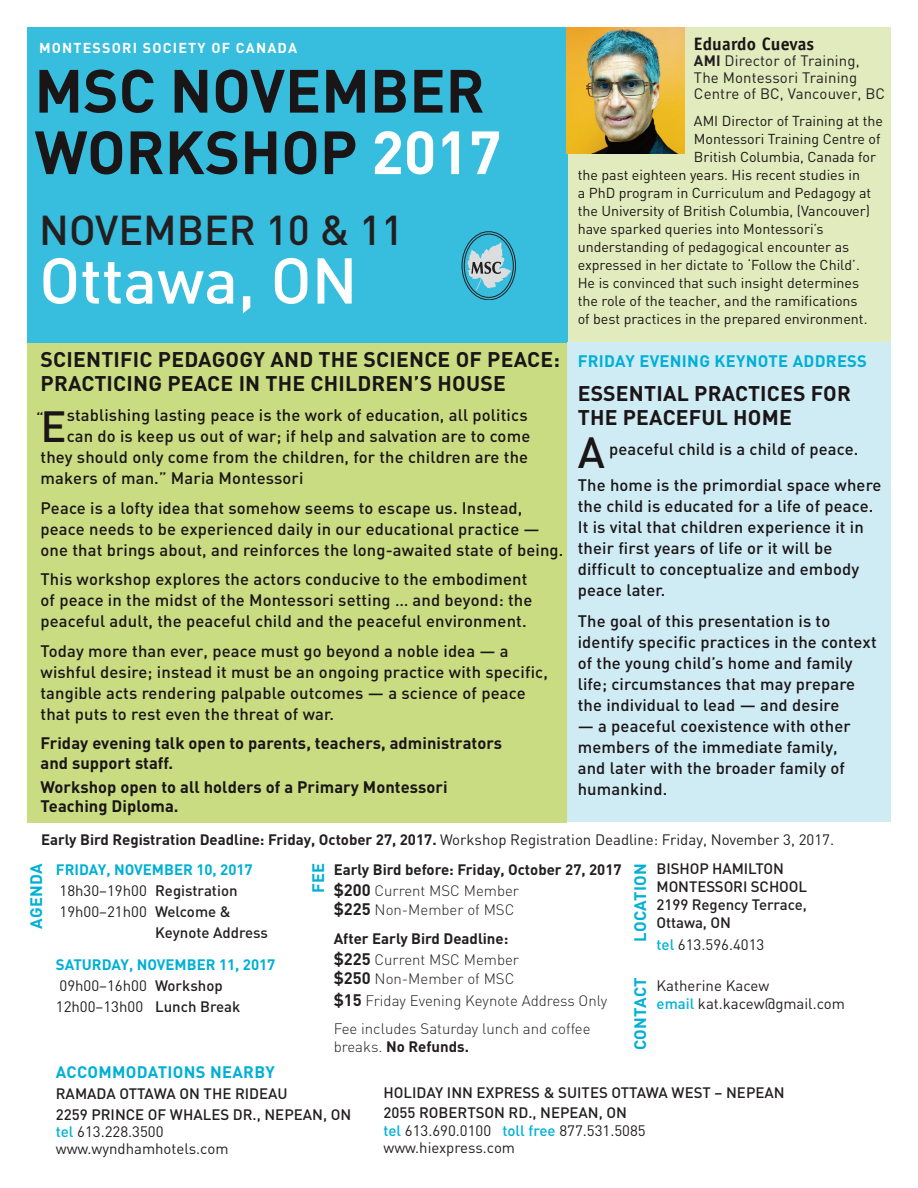
<style>
.page{position:relative;width:918px;height:1188px;background:#fff}
.page>*{position:absolute;margin:0;border:0;box-sizing:border-box;transform-origin:0 0}
.t1{font:500 63.6px "DIN";color:#fff}
.t2{font:700 60px/61.5px "DIN";color:#1a1516}
.t3{font:500 43.05px "DIN";color:#1a1516}
.t4{font:500 41.25px "DIN";color:#231f20}
.t5{font:700 21px/24px "DIN";letter-spacing:.01em;color:#1a1516}
.t6{font:700 18px "Officina Sans";letter-spacing:.01em;color:#1a1516}
.t7{font:500 16.5px/21px "DIN";letter-spacing:.01em;color:#1a1516}
.t8{font:700 16.5px/19.5px "DIN";letter-spacing:.005em;color:#1a1516}
.t9{font:700 16.5px "DIN";letter-spacing:.02em;color:#00b0d5}
.t10{font:15px/16.5px "DIN";color:#231f20}
.t11{font:700 15px/20.9px "DIN";color:#231f20}
.t12{font:500 15px/18px "DIN";color:#231f20}
.t13{font:300 15px/18.8px "DIN";color:#231f20}
.t14{font:700 15px/21px "DIN";color:#00b0d5}
.t15{font:14.25px "DIN";color:#1a1516}
.t16{font:700 14.25px "DIN";letter-spacing:.085em;color:#fff}
.s1{color:#fff}
.s2{font-weight:700}
.s3{font-weight:400}
.s4{font-weight:500}
.s5{font-weight:400;color:#231f20}
.s6{font-weight:500;color:#231f20}
.s7{font-size:16.5px}
.s8{font-weight:300}
.s9{font-weight:700;font-size:16.5px}
.s10{font-weight:500;color:#00b0d5}
</style>
<div class="page">
<div style="left:567px;top:27px;width:324px;height:317px;background:#e2ebbd"></div>
<div style="left:27px;top:340px;width:540px;height:482px;background:#cadc81"></div>
<div style="left:27px;top:27px;width:540px;height:315px;background:#37bddd"></div>
<div style="left:567px;top:343px;width:324px;height:479px;background:#cfebf4"></div>
<svg style="left:462px;top:232px;width:54px;height:68px"></svg>
<img style="left:567px;top:27px;width:118px;height:126px">
<p class="t16" style="left:39px;top:39px;width:260px">MONTESSORI SOCIETY OF CANADA</p>
<h2 class="t2" style="left:35px;top:61px;width:468px">MSC NOVEMBER<br>WORKSHOP <span class="s1">2017</span></h2>
<h3 class="t4" style="left:39px;top:207px;width:366px">NOVEMBER 10 &amp; 11</h3>
<h1 class="t1" style="left:39px;top:244px;width:320px">Ottawa, ON</h1>
<p class="t5" style="left:41px;top:348px;width:521px">SCIENTIFIC PEDAGOGY AND THE SCIENCE OF PEACE:<br>PRACTICING PEACE IN THE CHILDREN’S HOUSE</p>
<h3 class="t3" style="left:41px;top:402px;width:28px">E</h3>
<p class="t7" style="left:67px;top:405px;width:462px">stablishing lasting peace is the work of education, all politics</p>
<p class="t7" style="left:36px;top:409px;width:9px">“</p>
<p class="t7" style="left:67px;top:426px;width:465px">can do is keep us out of war; if help and salvation are to come</p>
<p class="t7" style="left:41px;top:447px;width:489px">they should only come from the children, for the children are the</p>
<p class="t7" style="left:41px;top:468px;width:264px">makers of man.” Maria Montessori</p>
<p class="t7" style="left:41px;top:497px;width:524px">Peace is a lofty idea that somehow seems to escape us. Instead, peace needs to be experienced daily in our educational practice — one that brings about, and reinforces the long-awaited state of being.</p>
<p class="t7" style="left:41px;top:569px;width:493px">This workshop explores the actors conducive to the embodiment of peace in the midst of the Montessori setting … and beyond: the peaceful adult, the peaceful child and the peaceful environment.</p>
<p class="t7" style="left:41px;top:641px;width:509px">Today more than ever, peace must go beyond a noble idea — a wishful desire; instead it must be an ongoing practice with specific, tangible acts rendering palpable outcomes — a science of peace that puts to rest even the threat of war.</p>
<p class="t8" style="left:40px;top:734px;width:463px">Friday evening talk open to parents, teachers, administrators and support staff.</p>
<p class="t8" style="left:40px;top:777px;width:409px">Workshop open to all holders of a Primary Montessori<br>Teaching Diploma.</p>
<p class="t6" style="left:694px;top:37px;width:122px">Eduardo Cuevas</p>
<p class="t10" style="left:694px;top:53px;width:193px"><span class="s2">AMI</span> Director of Training,<br>The Montessori Training<br>Centre of BC, Vancouver, BC</p>
<p class="t15" style="left:694px;top:113px;width:191px">AMI Director of Training at the</p>
<p class="t15" style="left:694px;top:131px;width:188px">Montessori Training Centre of</p>
<p class="t15" style="left:694px;top:149px;width:184px">British Columbia, Canada for</p>
<p class="t15" style="left:578px;top:167px;width:284px">the past eighteen years. His recent studies in</p>
<p class="t15" style="left:578px;top:185px;width:295px">a PhD program in Curriculum and Pedagogy at</p>
<p class="t15" style="left:578px;top:203px;width:294px">the University of British Columbia, (Vancouver)</p>
<p class="t15" style="left:578px;top:221px;width:247px">have sparked queries into Montessori’s</p>
<p class="t15" style="left:578px;top:239px;width:273px">understanding of pedagogical encounter as</p>
<p class="t15" style="left:578px;top:257px;width:284px">expressed in her dictate to ‘Follow the Child’.</p>
<p class="t15" style="left:578px;top:275px;width:283px">He is convinced that such insight determines</p>
<p class="t15" style="left:578px;top:293px;width:281px">the role of the teacher, and the ramifications</p>
<p class="t15" style="left:578px;top:311px;width:291px">of best practices in the prepared environment.</p>
<p class="t9" style="left:578px;top:351px;width:291px">FRIDAY EVENING KEYNOTE ADDRESS</p>
<p class="t5" style="left:578px;top:382px;width:275px">ESSENTIAL PRACTICES FOR<br>THE PEACEFUL HOME</p>
<h3 class="t3" style="left:578px;top:428px;width:29px">A</h3>
<p class="t7" style="left:578px;top:431px;width:305px;line-height:36px;text-align:center">peaceful child is a child of peace.<br>The home is the primordial space where</p>
<p class="t7" style="left:578px;top:496px;width:297px">the child is educated for a life of peace.<br>It is vital that children experience it in their first years of life or it will be difficult to conceptualize and embody peace later.</p>
<p class="t7" style="left:578px;top:611px;width:300px">The goal of this presentation is to identify specific practices in the context of the young child’s home and family life; circumstances that may prepare the individual to lead — and desire</p>
<p class="t7" style="left:578px;top:716px;width:274px">— a peaceful coexistence with other members of the immediate family, and later with the broader family of humankind.</p>
<p class="t11" style="left:41px;top:829px;width:795px">Early Bird Registration Deadline: Friday, October 27, 2017. <span class="s3">Workshop Registration Deadline: Friday, November 3, 2017.</span></p>
<p class="t9" style="left:27px;top:929px;width:67px;rotate:-90deg">AGENDA</p>
<p class="t14" style="left:56px;top:859px;width:198px">FRIDAY, NOVEMBER 10, 2017</p>
<p class="t12" style="left:60px;top:882px;width:180px"><span class="s3">18h30–19h00</span> Registration</p>
<p class="t10" style="left:60px;top:903px;width:173px">19h00–21h00 <span class="s4">Welcome &amp;</span></p>
<p class="t12" style="left:155px;top:924px;width:115px">Keynote Address</p>
<p class="t14" style="left:56px;top:954px;width:221px">SATURDAY, NOVEMBER 11, 2017<br><span class="s5">09h00–16h00</span> <span class="s6">Workshop<br></span><span class="s5">12h00–13h00</span> <span class="s6">Lunch Break</span></p>
<p class="t9" style="left:309px;top:893px;width:32px;rotate:-90deg">FEE</p>
<p class="t11" style="left:334px;top:859px;width:289px">Early Bird before: Friday, October 27, 2017 <span class="s7">$200</span> <span class="s8">Current MSC Member</span></p>
<p class="t11" style="left:334px;top:895px;width:182px;line-height:29.5px"><span class="s7">$225</span> <span class="s8">Non-Member of MSC<br></span>After Early Bird Deadline:</p>
<p class="t13" style="left:334px;top:950px;width:187px"><span class="s9">$225</span> Current MSC Member <span class="s9">$250</span> Non-Member of MSC</p>
<p class="t13" style="left:334px;top:987px;width:275px;line-height:27.8px"><span class="s9">$15</span> Friday Evening Keynote Address Only<br>Fee includes Saturday lunch and coffee</p>
<p class="t11" style="left:334px;top:1036px;width:137px"><span class="s8">breaks.</span> No Refunds.</p>
<p class="t9" style="left:631px;top:942px;width:80px;rotate:-90deg">LOCATION</p>
<p class="t9" style="left:631px;top:1050px;width:74px;rotate:-90deg">CONTACT</p>
<p class="t12" style="left:657px;top:860px;width:152px">BISHOP HAMILTON<br>MONTESSORI SCHOOL<br>2199 Regency Terrace,<br>Ottawa, ON</p>
<p class="t10" style="left:657px;top:936px;width:109px"><span class="s10">tel</span> 613.596.4013</p>
<p class="t10" style="left:657px;top:977px;width:190px;line-height:18px">Katherine Kacew<br><span class="s10">email</span> kat.kacew@gmail.com</p>
<p class="t9" style="left:56px;top:1063px;width:221px">ACCOMMODATIONS NEARBY</p>
<p class="t12" style="left:56px;top:1083px;width:297px;line-height:20.9px">RAMADA OTTAWA ON THE RIDEAU<br>2259 PRINCE OF WHALES DR., NEPEAN, ON</p>
<p class="t10" style="left:56px;top:1123px;width:174px;line-height:17.2px"><span class="s10">tel</span> 613.228.3500 www.wyndhamhotels.com</p>
<p class="t12" style="left:384px;top:1082px;width:403px;line-height:20.9px">HOLIDAY INN EXPRESS &amp; SUITES OTTAWA WEST – NEPEAN<br>2055 ROBERTSON RD., NEPEAN, ON</p>
<p class="t10" style="left:384px;top:1122px;width:264px;line-height:17.2px"><span class="s10">tel</span> 613.690.0100 <span class="s10">toll free</span> 877.531.5085 www.hiexpress.com</p>
</div>
